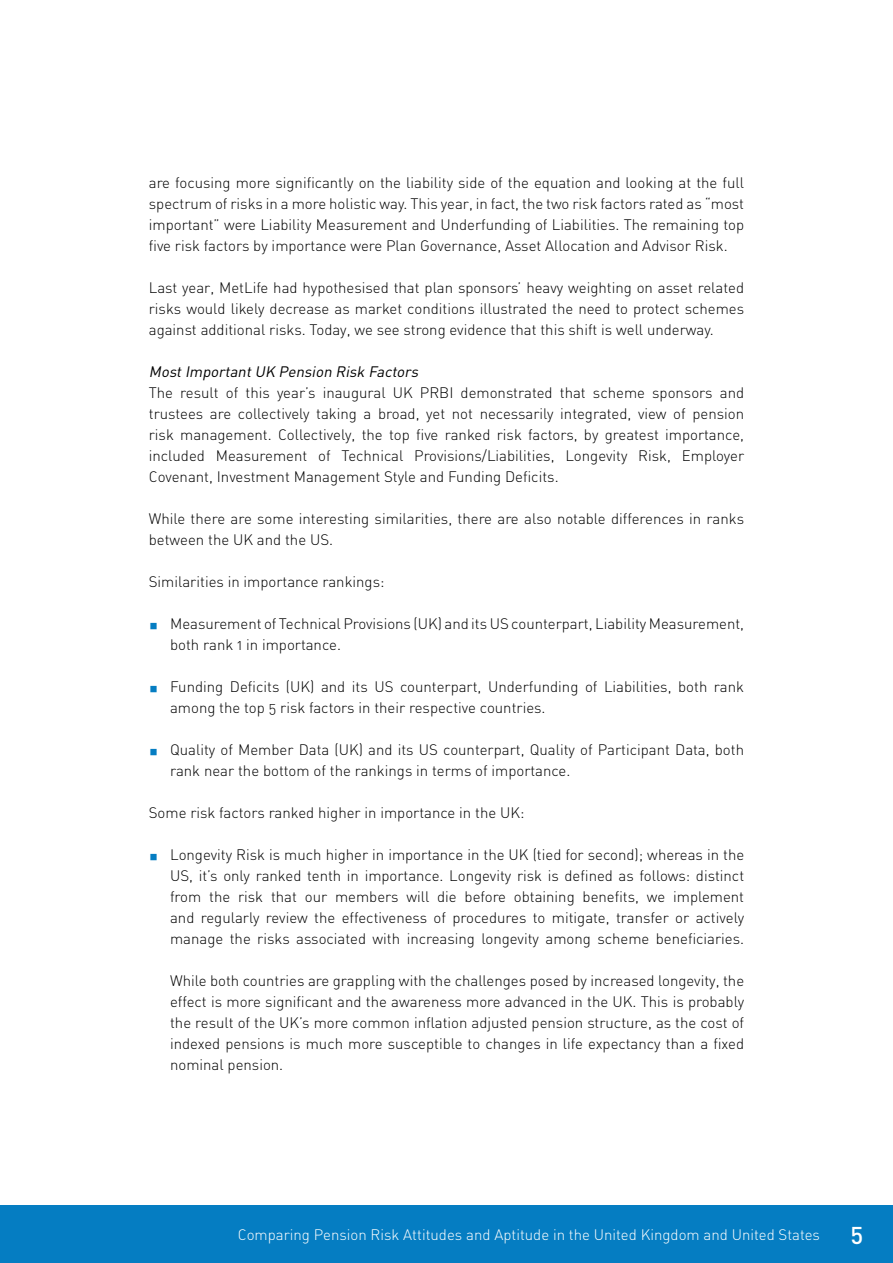
<style>
.page{position:relative;width:893px;height:1263px;background:#fff}
.page>*{position:absolute;margin:0;border:0;box-sizing:border-box;transform-origin:0 0}
.t1{font:500 24px "DIN";color:#fff}
.t2{font:15px/21px "DIN Light Alternate";color:#000;text-align:justify}
.t3{font:15px "DIN Light Alternate";color:#fff}
.t4{font:italic 15px "DIN";color:#000}
.s1{color:#057dc2}
</style>
<div class="page">
<div style="left:0;top:1205px;width:893px;height:58px;background:#057dc2"></div>
<p class="t2" style="left:149px;top:172px;width:597px">are focusing more significantly on the liability side of the equation and looking at the full spectrum of risks in a more holistic way. This year, in fact, the two risk factors rated as “most important” were Liability Measurement and Underfunding of Liabilities. The remaining top five risk factors by importance were Plan Governance, Asset Allocation and Advisor Risk.</p>
<p class="t2" style="left:149px;top:277px;width:597px">Last year, MetLife had hypothesised that plan sponsors’ heavy weighting on asset related risks would likely decrease as market conditions illustrated the need to protect schemes against additional risks. Today, we see strong evidence that this shift is well underway.</p>
<p class="t4" style="left:149px;top:362px;width:274px">MostImportantUK Pension Risk Factors</p>
<p class="t2" style="left:149px;top:382px;width:597px">The result of this year’s inaugural UK PRBI demonstrated that scheme sponsors and trustees are collectively taking a broad, yet not necessarily integrated, view of pension risk management. Collectively, the top five ranked risk factors, by greatest importance, included Measurement of Technical Provisions/Liabilities, Longevity Risk, Employer Covenant, Investment Management Style and Funding Deficits.</p>
<p class="t2" style="left:149px;top:508px;width:597px">While there are some interesting similarities, there are also notable differences in ranks between the UK and the US.</p>
<p class="t2" style="left:149px;top:571px;width:237px">Similarities in importance rankings:</p>
<p class="t2" style="left:170px;top:613px;width:576px;text-indent:-21px"><span class="s1">◼</span> Measurement of Technical Provisions (UK) and its US counterpart, Liability Measurement, both rank 1 in importance.</p>
<p class="t2" style="left:170px;top:676px;width:575px;text-indent:-21px"><span class="s1">◼</span> Funding Deficits (UK) and its US counterpart, Underfunding of Liabilities, both rank among the top 5 risk factors in their respective countries.</p>
<p class="t2" style="left:170px;top:739px;width:575px;text-indent:-21px"><span class="s1">◼</span> Quality of Member Data (UK) and its US counterpart, Quality of Participant Data, both rank near the bottom of the rankings in terms of importance.</p>
<p class="t2" style="left:149px;top:802px;width:377px">Some risk factors ranked higher in importance in the UK:</p>
<p class="t2" style="left:170px;top:844px;width:576px;text-indent:-21px"><span class="s1">◼</span> Longevity Risk is much higher in importance in the UK (tied for second); whereas in the US, it’s only ranked tenth in importance. Longevity risk is defined as follows: distinct from the risk that our members will die before obtaining benefits, we implement and regularly review the effectiveness of procedures to mitigate, transfer or actively manage the risks associated with increasing longevity among scheme beneficiaries.</p>
<p class="t2" style="left:170px;top:970px;width:576px">While both countries are grappling with the challenges posed by increased longevity, the effect is more significant and the awareness more advanced in the UK. This is probably the result of the UK’s more common inflation adjusted pension structure, as the cost of indexed pensions is much more susceptible to changes in life expectancy than a fixed nominal pension.</p>
<p class="t3" style="left:238px;top:1225px;width:584px">Comparing Pension Risk Attitudes and Aptitude in the United Kingdom and United States</p>
<h1 class="t1" style="left:850px;top:1220px;width:14px">5</h1>
</div>
